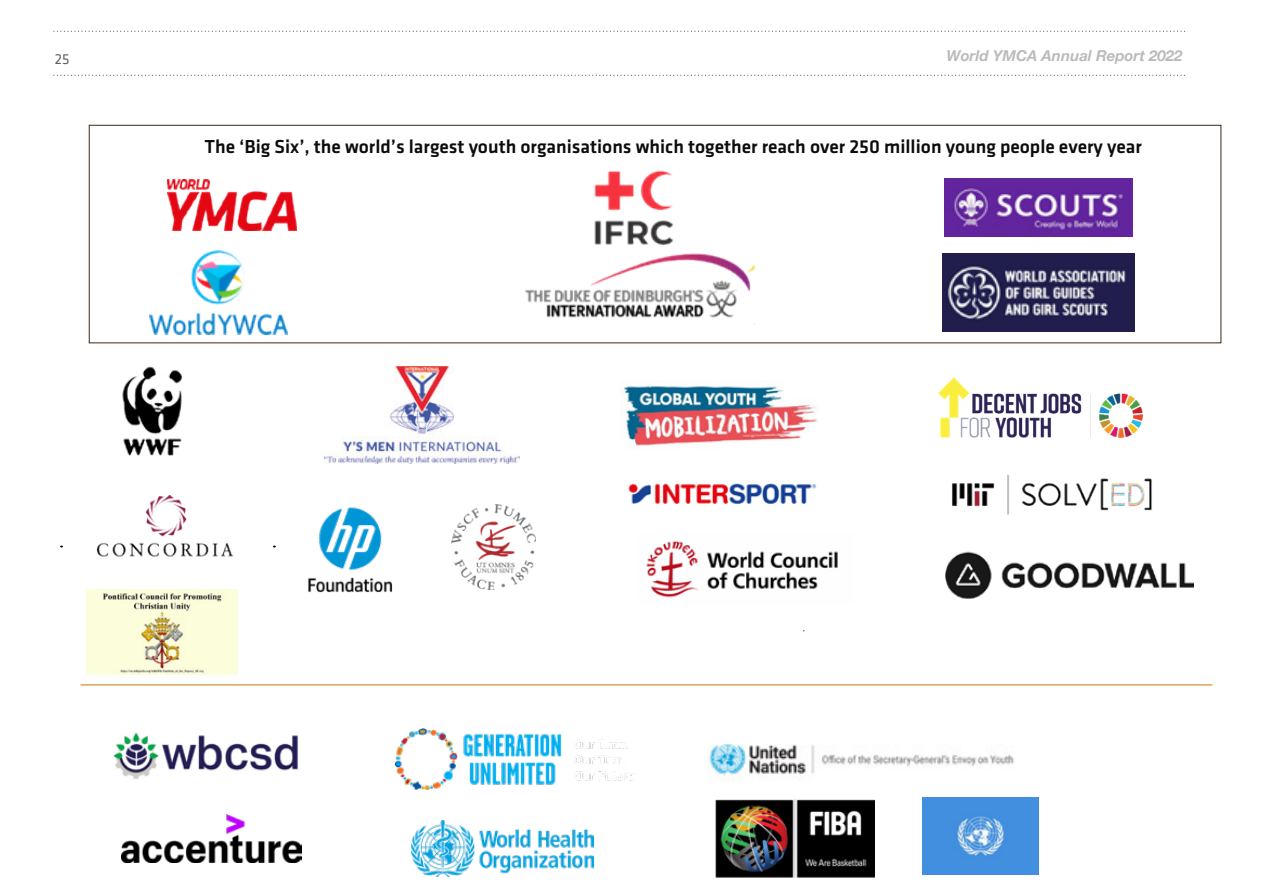
<style>
.page{position:relative;width:1263px;height:893px;background:#fff}
.page>*{position:absolute;margin:0;border:0;box-sizing:border-box;transform-origin:0 0}
.t1{font:500 19.5px "Klavika";color:#0c0c0c}
.t2{font:italic 700 15px "Helvetica Neue";color:#babbbd}
.t3{font:15px "Klavika";color:#606060}
</style>
<div class="page">
<svg style="left:54px;top:31px;width:1131px;height:1px"></svg>
<svg style="left:54px;top:75px;width:1131px;height:1px"></svg>
<img style="left:952px;top:474px;width:200px;height:41px">
<img style="left:97px;top:495px;width:137px;height:62px">
<img style="left:938px;top:378px;width:204px;height:59px">
<img style="left:946px;top:551px;width:248px;height:48px">
<img style="left:622px;top:385px;width:195px;height:62px">
<img style="left:86px;top:589px;width:151px;height:86px">
<img style="left:628px;top:483px;width:188px;height:21px">
<img style="left:646px;top:540px;width:192px;height:58px">
<img style="left:451px;top:505px;width:85px;height:84px">
<img style="left:122px;top:366px;width:60px;height:90px">
<img style="left:325px;top:367px;width:195px;height:97px">
<img style="left:707px;top:744px;width:307px;height:37px">
<img style="left:922px;top:797px;width:116px;height:78px">
<img style="left:113px;top:732px;width:185px;height:47px">
<hr style="left:81px;top:685px;width:1131px;height:1px;background:#ce7400">
<img style="left:514px;top:253px;width:282px;height:90px">
<img style="left:943px;top:253px;width:191px;height:78px">
<img style="left:944px;top:178px;width:188px;height:59px">
<img style="left:150px;top:251px;width:138px;height:83px">
<img style="left:576px;top:170px;width:115px;height:92px">
<img style="left:168px;top:180px;width:128px;height:50px">
<img style="left:273px;top:507px;width:120px;height:86px">
<img style="left:121px;top:814px;width:180px;height:48px">
<img style="left:716px;top:799px;width:158px;height:78px">
<img style="left:396px;top:729px;width:238px;height:61px">
<img style="left:412px;top:821px;width:181px;height:55px">
<p class="t3" style="left:55px;top:51px;width:16px">25</p>
<p class="t2" style="left:946px;top:44px;width:237px">World YMCA Annual Report 2022</p>
<p class="t1" style="left:204px;top:136px;width:939px">The ‘Big Six’, the world’s largest youth organisations which together reach over 250 million young people every year</p>
</div>
